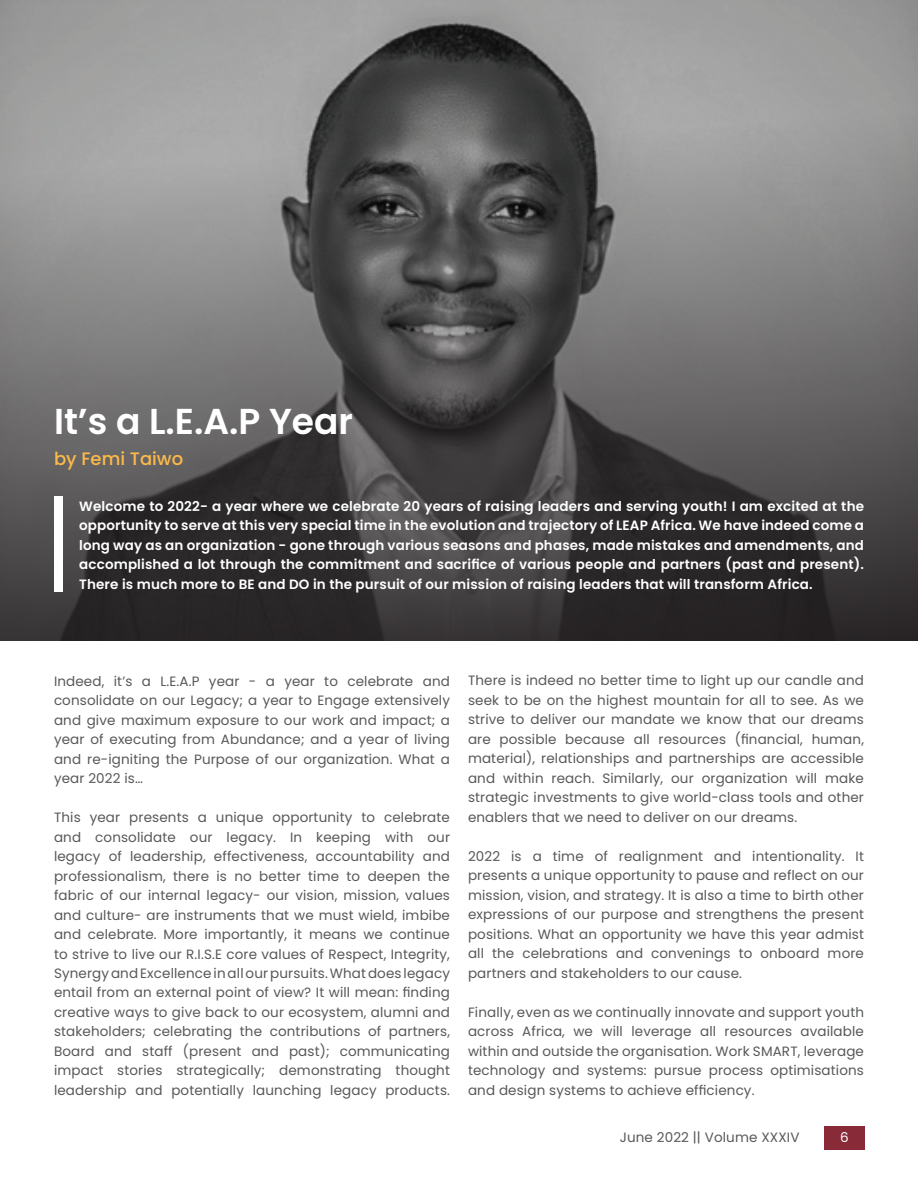
<style>
.page{position:relative;width:918px;height:1188px;background:#fff}
.page>*{position:absolute;margin:0;border:0;box-sizing:border-box;transform-origin:0 0}
.t1{font:600 36px "Poppins";color:#fff}
.t2{font:500 18px "Poppins";color:#fcb94b}
.t3{font:13.5px/19.5px "Poppins";letter-spacing:.01em;color:#57585a;text-align:justify}
.t4{font:600 13.5px/19.5px "Poppins";letter-spacing:.01em;color:#fff;text-align:justify}
.t5{font:13.5px "Poppins";color:#fff}
</style>
<div class="page">
<div style="left:824px;top:1126px;width:41px;height:24px;background:#892a38"></div>
<img style="left:0;top:0;width:918px;height:640px">
<div style="left:54px;top:496px;width:9px;height:96px;background:#fff"></div>
<h1 class="t1" style="left:54px;top:400px;width:301px">It’s a L.E.A.P Year</h1>
<h2 class="t2" style="left:54px;top:449px;width:131px">by Femi Taiwo</h2>
<p class="t4" style="left:79px;top:496px;width:786px">Welcome to 2022- a year where we celebrate 20 years of raising leaders and serving youth! I am excited at the opportunity to serve at this very special time in the evolution and trajectory of LEAP Africa. We have indeed come a long way as an organization - gone through various seasons and phases, made mistakes and amendments, and accomplished a lot through the commitment and sacrifice of various people and partners (past and present).<br>There is much more to BE and DO in the pursuit of our mission of raising leaders that will transform Africa.</p>
<p class="t3" style="left:54px;top:671px;width:398px">Indeed, it’s a L.E.A.P year - a year to celebrate and consolidate on our Legacy; a year to Engage extensively and give maximum exposure to our work and impact; a year of executing from Abundance; and a year of living and re-igniting the Purpose of our organization. What a year 2022 is…</p>
<p class="t3" style="left:54px;top:808px;width:398px">This year presents a unique opportunity to celebrate and consolidate our legacy. In keeping with our legacy of leadership, effectiveness, accountability and professionalism, there is no better time to deepen the fabric of our internal legacy- our vision, mission, values and culture- are instruments that we must wield, imbibe and celebrate. More importantly, it means we continue to strive to live our R.I.S.E core values of Respect, Integrity, Synergy and Excellence in all our pursuits. What does legacy entail from an external point of view? It will mean: finding creative ways to give back to our ecosystem, alumni and stakeholders; celebrating the contributions of partners, Board and staff (present and past); communicating impact stories strategically; demonstrating thought leadership and potentially launching legacy products.</p>
<p class="t3" style="left:468px;top:671px;width:398px">There is indeed no better time to light up our candle and seek to be on the highest mountain for all to see. As we strive to deliver our mandate we know that our dreams are possible because all resources (financial, human, material), relationships and partnerships are accessible and within reach. Similarly, our organization will make strategic investments to give world-class tools and other enablers that we need to deliver on our dreams.</p>
<p class="t3" style="left:468px;top:847px;width:398px">2022 is a time of realignment and intentionality. It presents a unique opportunity to pause and reflect on our mission, vision, and strategy. It is also a time to birth other expressions of our purpose and strengthens the present positions. What an opportunity we have this year admist all the celebrations and convenings to onboard more partners and stakeholders to our cause.</p>
<p class="t3" style="left:468px;top:1002px;width:398px">Finally, even as we continually innovate and support youth across Africa, we will leverage all resources available within and outside the organisation. Work SMART, leverage technology and systems: pursue process optimisations and design systems to achieve efficiency.</p>
<p class="t3" style="left:620px;top:1128px;width:181px">June 2022 || Volume XXXIV</p>
<p class="t5" style="left:840px;top:1129px;width:10px">6</p>
</div>
